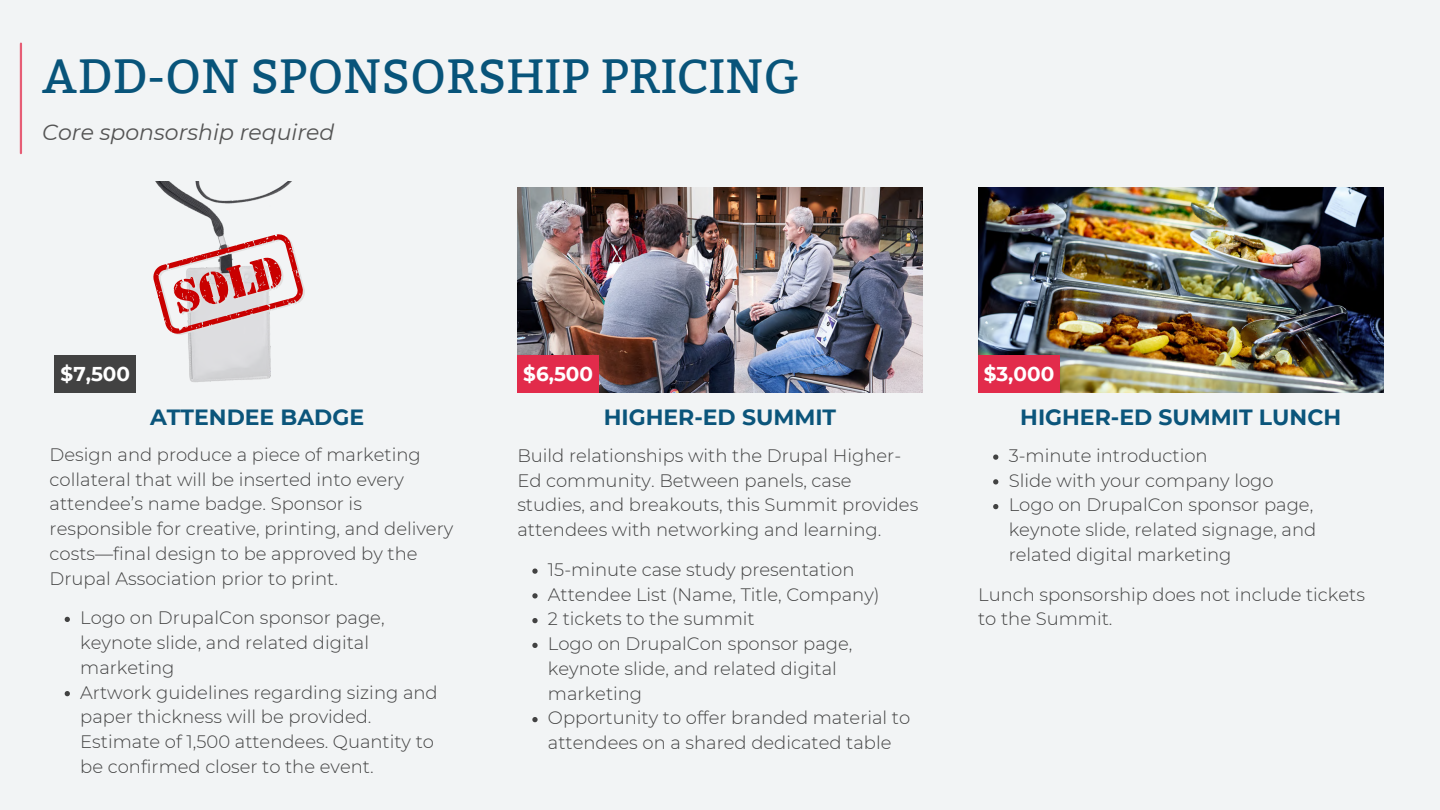
<style>
.page{position:relative;width:1440px;height:810px;background:#f2f4f5}
.page>*{position:absolute;margin:0;border:0;box-sizing:border-box;transform-origin:0 0}
.t1{font:48px "Bitter";color:#08547a}
.t2{font:700 22px "Montserrat";color:#0b557b}
.t3{font:italic 22px "Montserrat";color:#545454}
.t4{font:700 20px "Montserrat";color:#fff}
.t5{font:300 18px/24.8px "Montserrat";color:#424242}
</style>
<div class="page">
<div style="left:55px;top:356px;width:81px;height:37px;background:#424242"></div>
<hr style="left:20px;top:44px;width:2px;height:109px;background:#e22b4b">
<img style="left:517px;top:188px;width:405px;height:205px">
<img style="left:978px;top:188px;width:405px;height:205px">
<div style="left:978px;top:355px;width:82px;height:38px;background:#e22b4b"></div>
<div style="left:517px;top:355px;width:82px;height:38px;background:#e22b4b"></div>
<img style="left:155px;top:181px;width:137px;height:201px">
<svg style="left:153px;top:234px;width:152px;height:101px"></svg>
<svg style="left:65px;top:617px;width:5px;height:5px"></svg>
<svg style="left:65px;top:691px;width:5px;height:5px"></svg>
<svg style="left:993px;top:454px;width:5px;height:6px"></svg>
<svg style="left:993px;top:479px;width:5px;height:5px"></svg>
<svg style="left:993px;top:504px;width:5px;height:5px"></svg>
<svg style="left:532px;top:568px;width:6px;height:6px"></svg>
<svg style="left:532px;top:593px;width:6px;height:5px"></svg>
<svg style="left:532px;top:618px;width:6px;height:5px"></svg>
<svg style="left:532px;top:643px;width:6px;height:5px"></svg>
<svg style="left:532px;top:717px;width:6px;height:5px"></svg>
<p class="t1" style="left:42px;top:48px;width:759px">ADD-ON SPONSORSHIP PRICING</p>
<p class="t3" style="left:42px;top:119px;width:294px">Core sponsorship required</p>
<p class="t4" style="left:61px;top:362px;width:71px">$7,500</p>
<p class="t4" style="left:523px;top:362px;width:71px">$6,500</p>
<p class="t4" style="left:984px;top:362px;width:72px">$3,000</p>
<p class="t2" style="left:150px;top:403px;width:216px">ATTENDEE BADGE</p>
<p class="t2" style="left:604px;top:404px;width:234px">HIGHER-ED SUMMIT</p>
<p class="t2" style="left:1020px;top:404px;width:322px">HIGHER-ED SUMMIT LUNCH</p>
<p class="t5" style="left:1009px;top:443px;width:200px">3-minute introduction</p>
<p class="t5" style="left:1009px;top:468px;width:266px">Slide with your company logo</p>
<p class="t5" style="left:1009px;top:493px;width:309px">Logo on DrupalCon sponsor page, keynote slide, related signage, and related digital marketing</p>
<p class="t5" style="left:978px;top:582px;width:388px">Lunch sponsorship does not include tickets to the Summit.</p>
<p class="t5" style="left:50px;top:442px;width:405px">Design and produce a piece of marketing collateral that will be inserted into every attendee’s name badge. Sponsor is responsible for creative, printing, and delivery costs—final design to be approved by the Drupal Association prior to print.</p>
<p class="t5" style="left:517px;top:443px;width:402px">Build relationships with the Drupal Higher-Ed community. Between panels, case studies, and breakouts, this Summit provides attendees with networking and learning.</p>
<p class="t5" style="left:548px;top:557px;width:308px">15-minute case study presentation</p>
<p class="t5" style="left:548px;top:582px;width:333px">Attendee List (Name, Title, Company)</p>
<p class="t5" style="left:548px;top:607px;width:208px">2 tickets to the summit</p>
<p class="t5" style="left:548px;top:631px;width:306px">Logo on DrupalCon sponsor page, keynote slide, and related digital marketing</p>
<p class="t5" style="left:548px;top:706px;width:364px">Opportunity to offer branded material to attendees on a shared dedicated table</p>
<p class="t5" style="left:80px;top:605px;width:306px">Logo on DrupalCon sponsor page, keynote slide, and related digital marketing</p>
<p class="t5" style="left:80px;top:680px;width:359px">Artwork guidelines regarding sizing and paper thickness will be provided.<br>Estimate of 1,500 attendees. Quantity to be confirmed closer to the event.</p>
</div>
